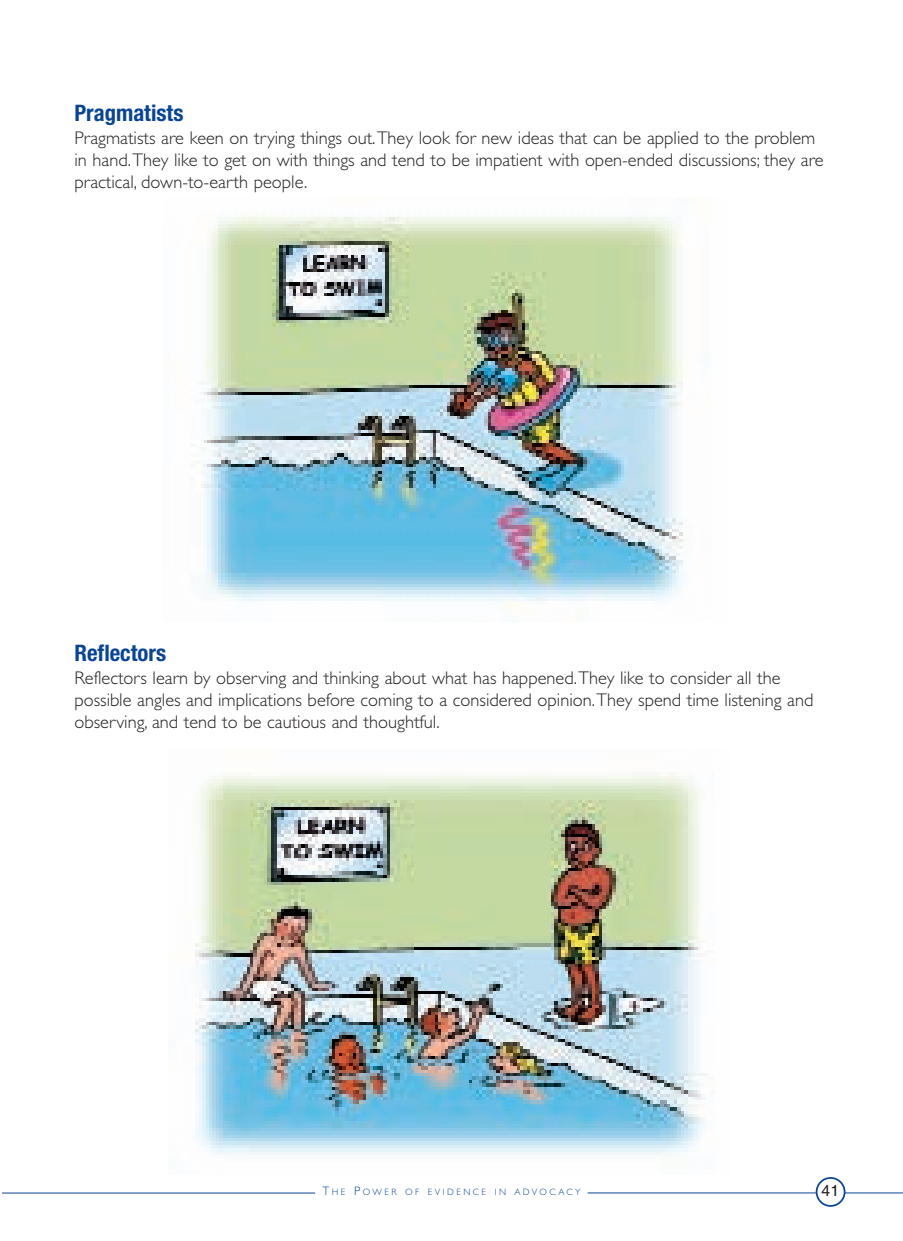
<style>
.page{position:relative;width:903px;height:1241px;background:#fff}
.page>*{position:absolute;margin:0;border:0;box-sizing:border-box;transform-origin:0 0}
.t1{font:700 condensed 22.75px "Helvetica Neue";color:#094594}
.t2{font:300 18.38px/22.1px "Gill Sans";color:#231f20}
.t3{font:15.75px "Helvetica";color:#231f20}
.t4{font:300 9.1px "Gill Sans";letter-spacing:.265em;color:#094594}
.s1{font-size:12.25px}
</style>
<div class="page">
<img style="left:195px;top:772px;width:520px;height:383px">
<hr style="left:588px;top:1192px;width:315px;height:1px;background:#094594">
<svg style="left:816px;top:1177px;width:29px;height:29px"></svg>
<hr style="left:2px;top:1192px;width:313px;height:1px;background:#094594">
<img style="left:201px;top:214px;width:482px;height:393px">
<p class="t1" style="left:74px;top:99px;width:111px">Pragmatists</p>
<p class="t2" style="left:74px;top:129px;width:751px">Pragmatists are keen on trying things out.They look for new ideas that can be applied to the problem in hand.They like to get on with things and tend to be impatient with open-ended discussions; they are practical, down-to-earth people.</p>
<p class="t1" style="left:74px;top:639px;width:93px">Reflectors</p>
<p class="t2" style="left:74px;top:668px;width:740px">Reflectors learn by observing and thinking about what has happened.They like to consider all the possible angles and implications before coming to a considered opinion.They spend time listening and observing, and tend to be cautious and thoughtful.</p>
<p class="t4" style="left:322px;top:1188px;width:260px"><span class="s1">T</span>HE <span class="s1">P</span>OWER OF EVIDENCE IN ADVOCACY</p>
<p class="t3" style="left:821px;top:1184px;width:19px">41</p>
</div>
